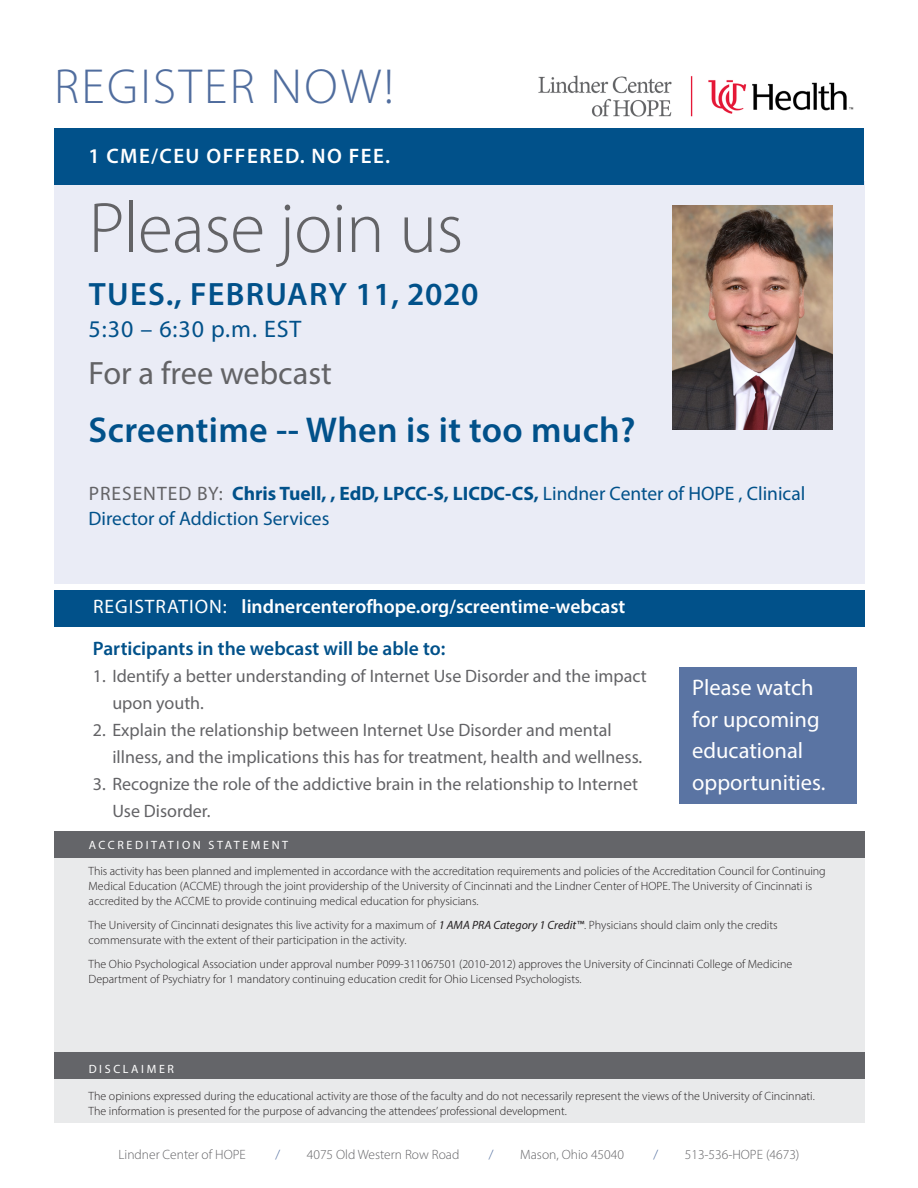
<style>
.page{position:relative;width:918px;height:1188px;background:#fff}
.page>*{position:absolute;margin:0;border:0;box-sizing:border-box;transform-origin:0 0}
.t1{font:300 72px "Myriad Pro";letter-spacing:-.01em;color:#636366}
.t2{font:300 49.5px "Myriad Pro";letter-spacing:.05em;color:#506d9e}
.t3{font:600 36px "Myriad Pro";letter-spacing:.01em;color:#01518a}
.t4{font:600 32.4px "Myriad Pro";letter-spacing:.04em;color:#01518a}
.t5{font:32.4px "Myriad Pro";color:#636366}
.t6{font:24px "Myriad Pro";letter-spacing:.04em;color:#01518a}
.t7{font:22.5px/31.5px "Myriad Pro";color:#fff}
.t8{font:600 21px "Myriad Pro";letter-spacing:.07em;color:#fff}
.t9{font:19.5px/25.5px "Myriad Pro";color:#01518a}
.t10{font:600 19.5px "Myriad Pro";color:#fff}
.t11{font:600 19.5px "Myriad Pro";color:#01518a}
.t12{font:18px/27px "Myriad Pro";color:#636366}
.t13{font:300 13.5px "Myriad Pro";color:#636366}
.t14{font:300 13.5px "Myriad Pro";color:#506d9e}
.t15{font:300 12px/15px "Myriad Pro";color:#231f20}
.t16{font:12px "Myriad Pro";letter-spacing:.22em;color:#fff}
.s1{color:#636366}
.s2{font-weight:700}
.s3{font-weight:400}
.s4{font-weight:400;font-style:italic}
</style>
<div class="page">
<div style="left:54px;top:832px;width:811px;height:291px;background:#e9eaeb"></div>
<div style="left:54px;top:1052px;width:811px;height:27px;background:#646569"></div>
<div style="left:54px;top:181px;width:811px;height:403px;background:#eaecf6"></div>
<img style="left:538px;top:75px;width:316px;height:42px">
<div style="left:54px;top:832px;width:811px;height:26px;background:#646569"></div>
<div style="left:54px;top:590px;width:811px;height:36px;background:#01518a"></div>
<div style="left:54px;top:128px;width:810px;height:56px;background:#01518a"></div>
<img style="left:673px;top:205px;width:160px;height:225px">
<div style="left:679px;top:667px;width:177px;height:137px;background:#5a74a3"></div>
<p class="t2" style="left:54px;top:57px;width:342px">REGISTER NOW!</p>
<p class="t8" style="left:89px;top:143px;width:303px">1 CME/CEU OFFERED. NO FEE.</p>
<p class="t1" style="left:89px;top:185px;width:376px">Please join us</p>
<p class="t4" style="left:89px;top:273px;width:391px">TUES., FEBRUARY 11, 2020</p>
<p class="t6" style="left:89px;top:314px;width:214px">5:30 – 6:30 p.m. EST</p>
<p class="t5" style="left:89px;top:353px;width:245px">For a free webcast</p>
<p class="t3" style="left:89px;top:407px;width:549px">Screentime -- When is it too much?</p>
<p class="t9" style="left:89px;top:480px;width:718px"><span class="s1">PRESENTED BY:</span> <span class="s2">Chris Tuell, , EdD, LPCC-S, LICDC-CS,</span> Lindner Center of HOPE , Clinical<br>Director of Addiction Services</p>
<p class="t10" style="left:93px;top:594px;width:534px"><span class="s3">REGISTRATION:</span> lindnercenterofhope.org/screentime-webcast</p>
<p class="t11" style="left:93px;top:636px;width:354px">Participants in the webcast will be able to:</p>
<p class="t12" style="left:112px;top:662px;width:536px;text-indent:-20px">1. Identify a better understanding of Internet Use Disorder and the impact upon youth.</p>
<p class="t12" style="left:112px;top:716px;width:531px;text-indent:-20px">2. Explain the relationship between Internet Use Disorder and mental illness, and the implications this has for treatment, health and wellness.</p>
<p class="t12" style="left:112px;top:770px;width:527px;text-indent:-20px">3. Recognize the role of the addictive brain in the relationship to Internet<br>Use Disorder.</p>
<p class="t16" style="left:89px;top:838px;width:201px">ACCREDITATION STATEMENT</p>
<p class="t7" style="left:692px;top:671px;width:135px">Please watch for upcoming educational opportunities.</p>
<p class="t15" style="left:89px;top:864px;width:739px">This activity has been planned and implemented in accordance with the accreditation requirements and policies of the Accreditation Council for Continuing</p>
<p class="t15" style="left:89px;top:879px;width:725px">Medical Education (ACCME) through the joint providership of the University of Cincinnati and the Lindner Center of HOPE. The University of Cincinnati is accredited by the ACCME to provide continuing medical education for physicians.</p>
<p class="t15" style="left:89px;top:918px;width:691px">The University of Cincinnati designates this live activity for a maximum of <span class="s4">1 AMA PRA Category 1 Credit™</span>. Physicians should claim only the credits</p>
<p class="t15" style="left:89px;top:933px;width:319px">commensurate with the extent of their participation in the activity.</p>
<p class="t15" style="left:89px;top:957px;width:705px">The Ohio Psychological Association under approval number P099-311067501 (2010-2012) approves the University of Cincinnati College of Medicine</p>
<p class="t15" style="left:89px;top:972px;width:495px">Department of Psychiatry for 1 mandatory continuing education credit for Ohio Licensed Psychologists.</p>
<p class="t16" style="left:89px;top:1061px;width:87px">DISCLAIMER</p>
<p class="t15" style="left:89px;top:1088px;width:728px">The opinions expressed during the educational activity are those of the faculty and do not necessarily represent the views of the University of Cincinnati.<br>The information is presented for the purpose of advancing the attendees’ professional development.</p>
<p class="t13" style="left:118px;top:1147px;width:129px">Lindner Center of HOPE</p>
<p class="t14" style="left:275px;top:1147px;width:6px">/</p>
<p class="t13" style="left:307px;top:1147px;width:154px">4075 Old Western Row Road</p>
<p class="t14" style="left:489px;top:1147px;width:6px">/</p>
<p class="t13" style="left:520px;top:1147px;width:105px">Mason, Ohio 45040</p>
<p class="t14" style="left:654px;top:1147px;width:6px">/</p>
<p class="t13" style="left:685px;top:1147px;width:116px">513-536-HOPE (4673)</p>
</div>
